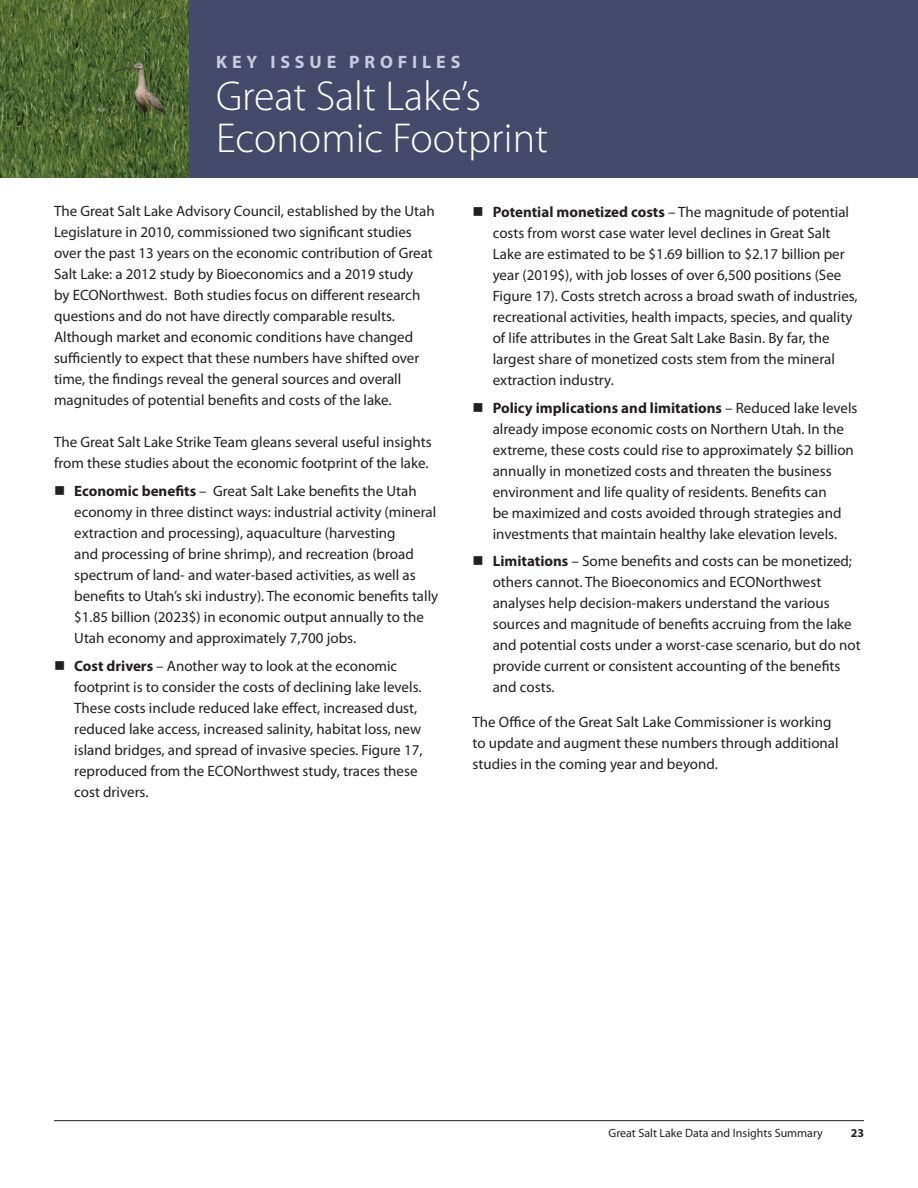
<style>
.page{position:relative;width:918px;height:1188px;background:#fff}
.page>*{position:absolute;margin:0;border:0;box-sizing:border-box;transform-origin:0 0}
.t1{font:300 42px/42px "Myriad Pro";color:#fff}
.t2{font:700 18px "Myriad Pro";letter-spacing:.27em;color:#c9cce0}
.t3{font:15px/21px "Myriad Pro";color:#231f20}
.t4{font:12px "Myriad Pro";color:#231f20}
.t5{font:700 12px "Myriad Pro";color:#231f20}
.s1{font-weight:700}
</style>
<div class="page">
<div style="left:0;top:0;width:918px;height:177px;background:#454a6b"></div>
<img style="left:0;top:0;width:189px;height:177px">
<hr style="left:54px;top:1120px;width:810px;height:1px;background:#231f20">
<p class="t2" style="left:216px;top:50px;width:246px">KEY ISSUE PROFILES</p>
<h1 class="t1" style="left:216px;top:75px;width:334px">Great Salt Lake’s<br>Economic Footprint</h1>
<p class="t3" style="left:54px;top:201px;width:382px">The Great Salt Lake Advisory Council, established by the Utah Legislature in 2010, commissioned two significant studies over the past 13 years on the economic contribution of Great Salt Lake: a 2012 study by Bioeconomics and a 2019 study<br>by ECONorthwest. Both studies focus on different research questions and do not have directly comparable results.<br>Although market and economic conditions have changed sufficiently to expect that these numbers have shifted over time, the findings reveal the general sources and overall magnitudes of potential benefits and costs of the lake.</p>
<p class="t3" style="left:54px;top:432px;width:379px">The Great Salt Lake Strike Team gleans several useful insights from these studies about the economic footprint of the lake.</p>
<p class="t3" style="left:74px;top:480px;width:366px;text-indent:-20px">■ <span class="s1">Economic benefits</span> – Great Salt Lake benefits the Utah economy in three distinct ways: industrial activity (mineral extraction and processing), aquaculture (harvesting<br>and processing of brine shrimp), and recreation (broad spectrum of land- and water-based activities, as well as benefits to Utah’s ski industry). The economic benefits tally $1.85 billion (2023$) in economic output annually to the Utah economy and approximately 7,700 jobs.</p>
<p class="t3" style="left:74px;top:655px;width:350px;text-indent:-20px">■ <span class="s1">Cost drivers</span> – Another way to look at the economic footprint is to consider the costs of declining lake levels.<br>These costs include reduced lake effect, increased dust, reduced lake access, increased salinity, habitat loss, new island bridges, and spread of invasive species. Figure 17, reproduced from the ECONorthwest study, traces these cost drivers.</p>
<p class="t3" style="left:493px;top:201px;width:367px;text-indent:-20px">■ <span class="s1">Potential monetized costs</span> – The magnitude of potential costs from worst case water level declines in Great Salt Lake are estimated to be $1.69 billion to $2.17 billion per year (2019$), with job losses of over 6,500 positions (See Figure 17). Costs stretch across a broad swath of industries, recreational activities, health impacts, species, and quality of life attributes in the Great Salt Lake Basin. By far, the largest share of monetized costs stem from the mineral extraction industry.</p>
<p class="t3" style="left:493px;top:397px;width:366px;text-indent:-20px">■ <span class="s1">Policy implications and limitations</span> – Reduced lake levels already impose economic costs on Northern Utah. In the extreme, these costs could rise to approximately $2 billion annually in monetized costs and threaten the business environment and life quality of residents. Benefits can<br>be maximized and costs avoided through strategies and investments that maintain healthy lake elevation levels.</p>
<p class="t3" style="left:493px;top:551px;width:369px;text-indent:-20px">■ <span class="s1">Limitations</span> – Some benefits and costs can be monetized; others cannot. The Bioeconomics and ECONorthwest analyses help decision-makers understand the various sources and magnitude of benefits accruing from the lake and potential costs under a worst-case scenario, but do not provide current or consistent accounting of the benefits and costs.</p>
<p class="t3" style="left:472px;top:711px;width:368px">The Office of the Great Salt Lake Commissioner is working to update and augment these numbers through additional studies in the coming year and beyond.</p>
<p class="t4" style="left:609px;top:1126px;width:216px">Great Salt Lake Data and Insights Summary</p>
<p class="t5" style="left:851px;top:1125px;width:15px">23</p>
</div>
